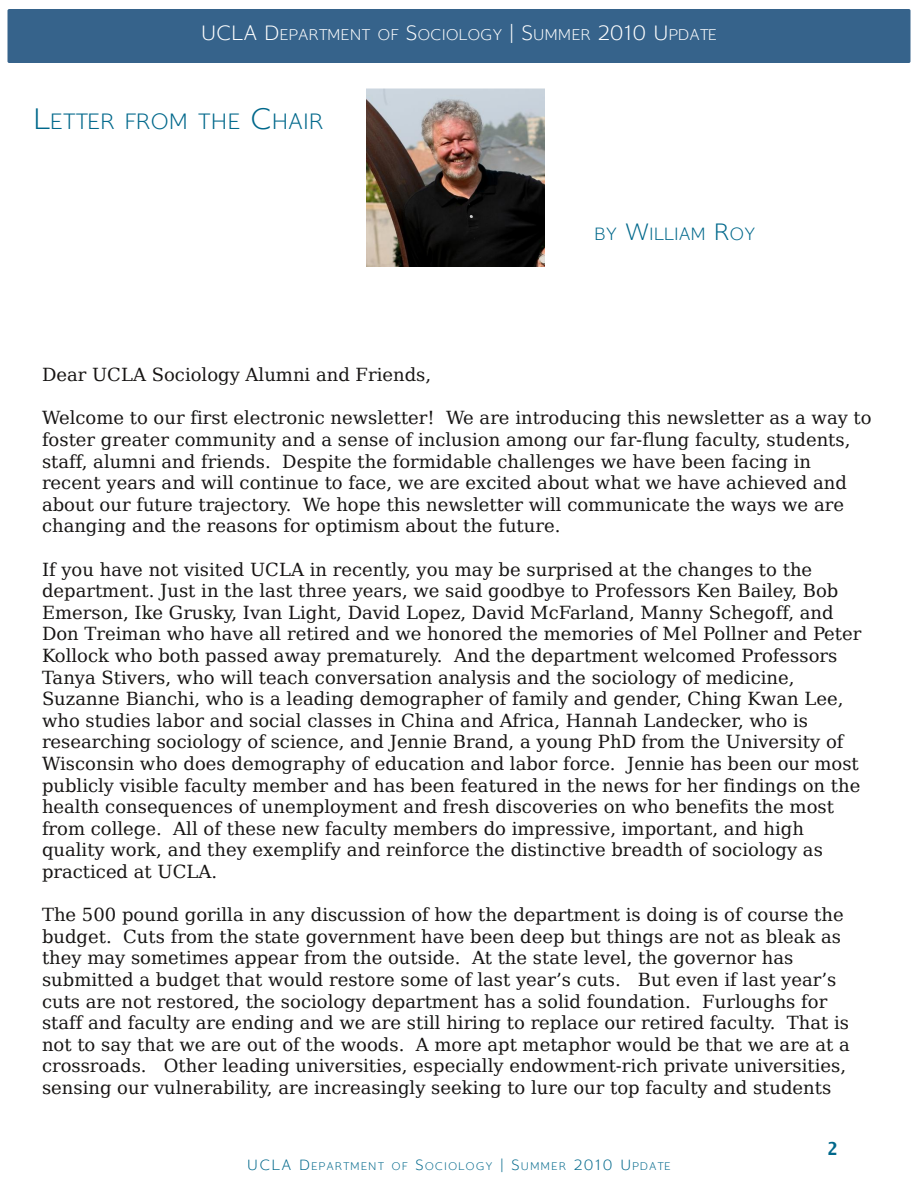
<style>
.page{position:relative;width:918px;height:1188px;background:#fff}
.page>*{position:absolute;margin:0;border:0;box-sizing:border-box;transform-origin:0 0}
.t1{font:22.5px "MP Dorset";color:#00688b}
.t2{font:18px/21.6px "Bitstream Vera Serif";color:#161413}
.t3{font:18px "MP Dorset";color:#00688b}
.t4{font:700 18px "Lucida Sans Typewriter";color:#00688b}
.t5{font:15.75px "MP Dorset";color:#fff}
.t6{font:11.25px "MP Dorset";letter-spacing:.09em;color:#00688b}
.s1{font-size:21px}
.s2{font-size:30px}
.s3{font-size:24px}
.s4{font-size:15px}
</style>
<div class="page">
<img style="left:366px;top:88px;width:178px;height:179px">
<div style="left:8px;top:9px;width:902px;height:54px;background:#36638b"></div>
<p class="t5" style="left:201px;top:28px;width:517px"><span class="s1">UCLA D</span>EPARTMENT OF <span class="s1">S</span>OCIOLOGY <span class="s1">| S</span>UMMER <span class="s1">2010 U</span>PDATE</p>
<p class="t1" style="left:33px;top:112px;width:292px"><span class="s2">L</span>ETTER FROM THE <span class="s2">C</span>HAIR</p>
<p class="t3" style="left:594px;top:226px;width:163px">BY <span class="s3">W</span>ILLIAM <span class="s3">R</span>OY</p>
<p class="t2" style="left:42px;top:364px;width:391px">Dear UCLA Sociology Alumni and Friends,</p>
<p class="t2" style="left:42px;top:407px;width:831px">Welcome to our first electronic newsletter! We are introducing this newsletter as a way to foster greater community and a sense of inclusion among our far-flung faculty, students, staff, alumni and friends. Despite the formidable challenges we have been facing in recent years and will continue to face, we are excited about what we have achieved and about our future trajectory. We hope this newsletter will communicate the ways we are changing and the reasons for optimism about the future.</p>
<p class="t2" style="left:42px;top:559px;width:821px">If you have not visited UCLA in recently, you may be surprised at the changes to the department. Just in the last three years, we said goodbye to Professors Ken Bailey, Bob Emerson, Ike Grusky, Ivan Light, David Lopez, David McFarland, Manny Schegoff, and Don Treiman who have all retired and we honored the memories of Mel Pollner and Peter Kollock who both passed away prematurely. And the department welcomed Professors Tanya Stivers, who will teach conversation analysis and the sociology of medicine, Suzanne Bianchi, who is a leading demographer of family and gender, Ching Kwan Lee, who studies labor and social classes in China and Africa, Hannah Landecker, who is researching sociology of science, and Jennie Brand, a young PhD from the University of Wisconsin who does demography of education and labor force. Jennie has been our most publicly visible faculty member and has been featured in the news for her findings on the health consequences of unemployment and fresh discoveries on who benefits the most from college. All of these new faculty members do impressive, important, and high quality work, and they exemplify and reinforce the distinctive breadth of sociology as practiced at UCLA.</p>
<p class="t2" style="left:42px;top:904px;width:809px">The 500 pound gorilla in any discussion of how the department is doing is of course the budget. Cuts from the state government have been deep but things are not as bleak as they may sometimes appear from the outside. At the state level, the governor has submitted a budget that would restore some of last year’s cuts. But even if last year’s cuts are not restored, the sociology department has a solid foundation. Furloughs for staff and faculty are ending and we are still hiring to replace our retired faculty. That is not to say that we are out of the woods. A more apt metaphor would be that we are at a crossroads. Other leading universities, especially endowment-rich private universities, sensing our vulnerability, are increasingly seeking to lure our top faculty and students</p>
<p class="t6" style="left:247px;top:1161px;width:425px"><span class="s4">UCLA D</span>EPARTMENT OF <span class="s4">S</span>OCIOLOGY <span class="s4">| S</span>UMMER <span class="s4">2010 U</span>PDATE</p>
<p class="t4" style="left:827px;top:1138px;width:15px">2</p>
</div>
